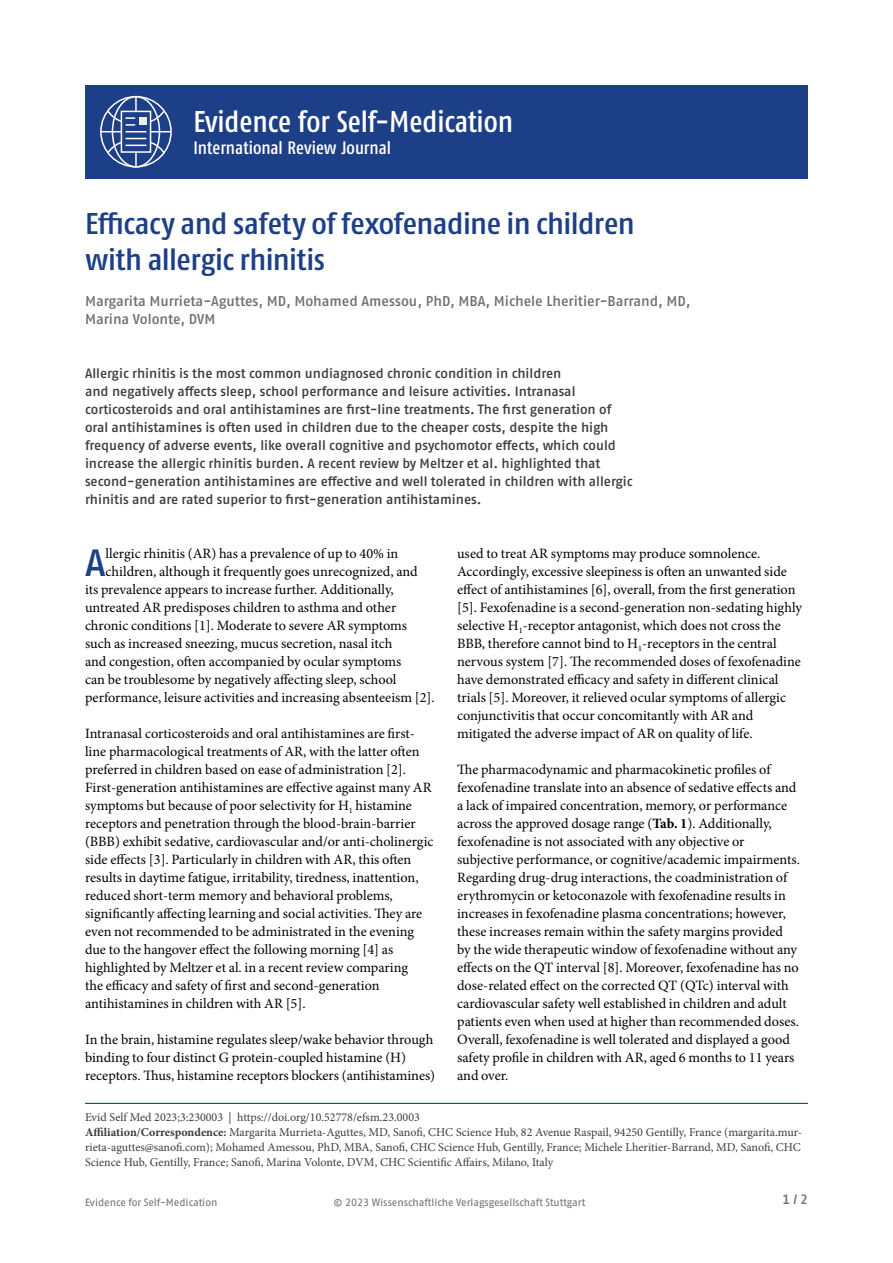
<style>
.page{position:relative;width:893px;height:1263px;background:#fff}
.page>*{position:absolute;margin:0;border:0;box-sizing:border-box;transform-origin:0 0}
.t1{font:500 37.8px "Fago Pro";color:#1d3f87}
.t2{font:500 condensed 30px/36px "Fago Pro";letter-spacing:-.015em;color:#1d3f87;scale:1.1 1}
.t3{font:500 condensed 30px "Fago Pro";color:#fff}
.t4{font:500 condensed 18px "Fago Pro";color:#fff}
.t5{font:14.25px/18px "Minion Pro";color:#000}
.t6{font:500 14.25px/18px "Fago Pro";letter-spacing:-.005em;color:#706f6f}
.t7{font:500 13.5px/18px "Fago Pro";color:#3c3c3b}
.t8{font:500 13.5px "Fago Pro";color:#706f6f}
.t9{font:12px/15px "Minion Pro";color:#3c3c3b}
.t10{font:10.5px "Fago Pro";letter-spacing:-.005em;color:#706f6f}
.s1{font-weight:700}
</style>
<div class="page">
<div style="left:85px;top:85px;width:723px;height:94px;background:#1d3f87"></div>
<div style="left:100px;top:96px;width:72px;height:72px;border:2px solid #fff;border-radius:50%"></div>
<div style="left:112px;top:96px;width:48px;height:72px;border:2px solid #fff;border-radius:50%"></div>
<hr style="left:100px;top:131px;width:71px;height:1px;background:#fff">
<hr style="left:135px;top:96px;width:2px;height:72px;background:#fff">
<svg style="left:121px;top:132px;width:30px;height:6px"></svg>
<svg style="left:106px;top:138px;width:60px;height:17px"></svg>
<svg style="left:106px;top:109px;width:60px;height:23px"></svg>
<hr style="left:85px;top:1103px;width:723px;height:1px;background:#1d3f87">
<h2 class="t3" style="left:193px;top:103px;width:321px">Evidence for Self-Medication</h2>
<p class="t4" style="left:193px;top:137px;width:199px">International Review Journal</p>
<h2 class="t2" style="left:85px;top:206px;width:501px">Efficacy and safety of fexofenadine in children with allergic rhinitis</h2>
<p class="t6" style="left:85px;top:292px;width:607px">Margarita Murrieta-Aguttes, MD, Mohamed Amessou, PhD, MBA, Michele Lheritier-Barrand, MD,<br>Marina Volonte, DVM</p>
<p class="t7" style="left:85px;top:364px;width:549px">Allergic rhinitis is the most common undiagnosed chronic condition in children<br>and negatively affects sleep, school performance and leisure activities. Intranasal corticosteroids and oral antihistamines are first-line treatments. The first generation of oral antihistamines is often used in children due to the cheaper costs, despite the high frequency of adverse events, like overall cognitive and psychomotor effects, which could increase the allergic rhinitis burden. A recent review by Meltzer et al. highlighted that second-generation antihistamines are effective and well tolerated in children with allergic rhinitis and are rated superior to first-generation antihistamines.</p>
<h1 class="t1" style="left:85px;top:540px;width:22px">A</h1>
<p class="t5" style="left:106px;top:545px;width:294px">llergic rhinitis (AR) has a prevalence of up to 40% in</p>
<p class="t5" style="left:106px;top:563px;width:314px">children, although it frequently goes unrecognized, and</p>
<p class="t5" style="left:85px;top:581px;width:310px">its prevalence appears to increase further. Additionally,</p>
<p class="t5" style="left:85px;top:599px;width:313px">untreated AR predisposes children to asthma and other</p>
<p class="t5" style="left:85px;top:617px;width:323px">chronic conditions [1]. Moderate to severe AR symptoms</p>
<p class="t5" style="left:85px;top:635px;width:309px">such as increased sneezing, mucus secretion, nasal itch</p>
<p class="t5" style="left:85px;top:653px;width:318px">and congestion, often accompanied by ocular symptoms</p>
<p class="t5" style="left:85px;top:671px;width:313px">can be troublesome by negatively affecting sleep, school</p>
<p class="t5" style="left:85px;top:689px;width:351px">performance, leisure activities and increasing absenteeism [2].</p>
<p class="t5" style="left:85px;top:724px;width:350px">Intranasal corticosteroids and oral antihistamines are first&shy;line pharmacological treatments of AR, with the latter often preferred in children based on ease of administration [2].<br>First-generation antihistamines are effective against many AR symptoms but because of poor selectivity for H<sub>1</sub> histamine receptors and penetration through the blood-brain-barrier (BBB) exhibit sedative, cardiovascular and/or anti-cholinergic side effects [3]. Particularly in children with AR, this often results in daytime fatigue, irritability, tiredness, inattention, reduced short-term memory and behavioral problems, significantly affecting learning and social activities. They are even not recommended to be administrated in the evening due to the hangover effect the following morning [4] as highlighted by Meltzer et al. in a recent review comparing<br>the efficacy and safety of first and second-generation antihistamines in children with AR [5].</p>
<p class="t5" style="left:85px;top:1030px;width:352px">In the brain, histamine regulates sleep/wake behavior through binding to four distinct G protein-coupled histamine (H) receptors. Thus, histamine receptors blockers (antihistamines)</p>
<p class="t5" style="left:457px;top:544px;width:346px">used to treat AR symptoms may produce somnolence.<br>Accordingly, excessive sleepiness is often an unwanted side effect of antihistamines [6], overall, from the first generation [5]. Fexofenadine is a second-generation non-sedating highly selective H<sub>1</sub>-receptor antagonist, which does not cross the BBB, therefore cannot bind to H<sub>1</sub>-receptors in the central nervous system [7]. The recommended doses of fexofenadine have demonstrated efficacy and safety in different clinical trials [5]. Moreover, it relieved ocular symptoms of allergic conjunctivitis that occur concomitantly with AR and mitigated the adverse impact of AR on quality of life.</p>
<p class="t5" style="left:457px;top:761px;width:344px">The pharmacodynamic and pharmacokinetic profiles of fexofenadine translate into an absence of sedative effects and a lack of impaired concentration, memory, or performance across the approved dosage range (<span class="s1">Tab. 1</span>). Additionally, fexofenadine is not associated with any objective or subjective performance, or cognitive/academic impairments.<br>Regarding drug-drug interactions, the coadministration of erythromycin or ketoconazole with fexofenadine results in increases in fexofenadine plasma concentrations; however, these increases remain within the safety margins provided by the wide therapeutic window of fexofenadine without any effects on the QT interval [8]. Moreover, fexofenadine has no dose-related effect on the corrected QT (QTc) interval with cardiovascular safety well established in children and adult patients even when used at higher than recommended doses.<br>Overall, fexofenadine is well tolerated and displayed a good safety profile in children with AR, aged 6 months to 11 years and over.</p>
<p class="t9" style="left:85px;top:1110px;width:719px">Evid Self Med 2023;3:230003 | https://doi.org/10.52778/efsm.23.0003<br><span class="s1">Affiliation/Correspondence:</span> Margarita Murrieta-Aguttes, MD, Sanofi, CHC Science Hub, 82 Avenue Raspail, 94250 Gentilly, France (margarita.mur&shy;rieta-aguttes@sanofi.com); Mohamed Amessou, PhD, MBA, Sanofi, CHC Science Hub, Gentilly, France; Michele Lheritier-Barrand, MD, Sanofi, CHC Science Hub, Gentilly, France; Sanofi, Marina Volonte, DVM, CHC Scientific Affairs, Milano, Italy</p>
<p class="t10" style="left:85px;top:1196px;width:134px">Evidence for Self-Medication</p>
<p class="t10" style="left:334px;top:1196px;width:253px">© 2023 Wissenschaftliche Verlagsgesellschaft Stuttgart</p>
<p class="t8" style="left:782px;top:1191px;width:27px">1 / 2</p>
</div>
